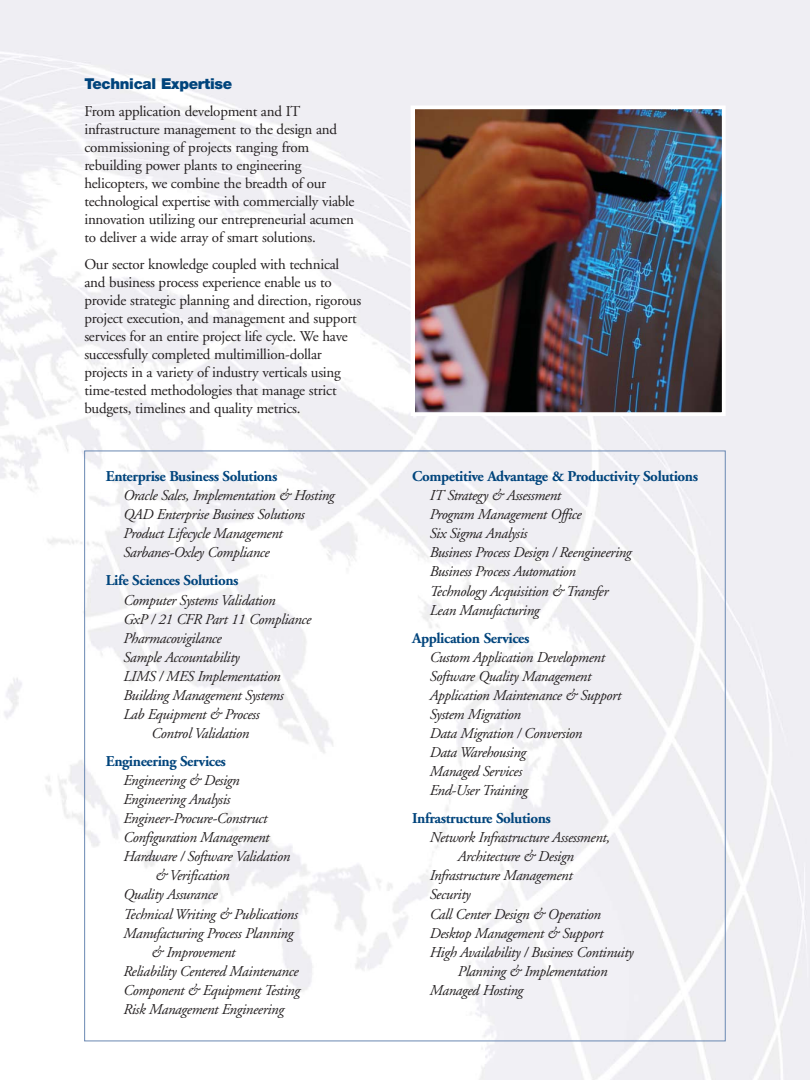
<style>
.page{position:relative;width:810px;height:1080px;background:#fff}
.page>*{position:absolute;margin:0;border:0;box-sizing:border-box;transform-origin:0 0}
.t1{font:italic 15px/19px "Adobe Garamond";letter-spacing:-.025em;color:#231f20}
.t2{font:15px/18px "Adobe Garamond";letter-spacing:-.015em;color:#231f20}
.t3{font:700 15px "Adobe Garamond";letter-spacing:-.025em;color:#00447c}
.t4{font:900 15px "Helvetica Neue";letter-spacing:-.02em;color:#00447c}
</style>
<div class="page">
<img style="left:416px;top:110px;width:305px;height:301px">
<div style="left:411px;top:105px;width:315px;height:311px;border:4px solid #fff"></div>
<p class="t4" style="left:84px;top:79px;width:149px">Technical Expertise</p>
<p class="t2" style="left:84px;top:104px;width:272px">From application development and IT infrastructure management to the design and commissioning of projects ranging from rebuilding power plants to engineering helicopters, we combine the breadth of our technological expertise with commercially viable innovation utilizing our entrepreneurial acumen to deliver a wide array of smart solutions.</p>
<p class="t2" style="left:84px;top:257px;width:278px">Our sector knowledge coupled with technical and business process experience enable us to provide strategic planning and direction, rigorous project execution, and management and support services for an entire project life cycle. We have successfully completed multimillion-dollar projects in a variety of industry verticals using time-tested methodologies that manage strict budgets, timelines and quality metrics.</p>
<p class="t3" style="left:106px;top:470px;width:173px">Enterprise Business Solutions</p>
<p class="t1" style="left:123px;top:487px;width:213px">Oracle Sales, Implementation &amp; Hosting QAD Enterprise Business Solutions Product Lifecycle Management Sarbanes-Oxley Compliance</p>
<p class="t3" style="left:106px;top:575px;width:134px">Life Sciences Solutions</p>
<p class="t1" style="left:123px;top:592px;width:154px">Computer Systems Validation</p>
<p class="t1" style="left:123px;top:611px;width:189px">GxP / 21 CFR Part 11 Compliance</p>
<p class="t1" style="left:123px;top:630px;width:100px">Pharmacovigilance</p>
<p class="t1" style="left:123px;top:649px;width:118px">Sample Accountability</p>
<p class="t1" style="left:123px;top:668px;width:159px">LIMS / MES Implementation</p>
<p class="t1" style="left:123px;top:687px;width:162px">Building Management Systems</p>
<p class="t1" style="left:123px;top:706px;width:138px">Lab Equipment &amp; Process</p>
<p class="t1" style="left:151px;top:725px;width:99px">Control Validation</p>
<p class="t3" style="left:106px;top:755px;width:122px">Engineering Services</p>
<p class="t1" style="left:123px;top:772px;width:118px">Engineering &amp; Design</p>
<p class="t1" style="left:123px;top:791px;width:109px">Engineering Analysis</p>
<p class="t1" style="left:123px;top:810px;width:145px">Engineer-Procure-Construct</p>
<p class="t1" style="left:123px;top:829px;width:148px">Configuration Management</p>
<p class="t1" style="left:123px;top:848px;width:168px">Hardware / Software Validation</p>
<p class="t1" style="left:155px;top:868px;width:76px">&amp; Verification</p>
<p class="t1" style="left:123px;top:887px;width:96px">Quality Assurance</p>
<p class="t1" style="left:123px;top:906px;width:176px">Technical Writing &amp; Publications</p>
<p class="t1" style="left:123px;top:925px;width:171px">Manufacturing Process Planning</p>
<p class="t1" style="left:151px;top:944px;width:85px">&amp; Improvement</p>
<p class="t1" style="left:123px;top:963px;width:177px">Reliability Centered Maintenance</p>
<p class="t1" style="left:123px;top:982px;width:178px">Component &amp; Equipment Testing</p>
<p class="t1" style="left:123px;top:1001px;width:162px">Risk Management Engineering</p>
<p class="t3" style="left:412px;top:470px;width:287px">Competitive Advantage &amp; Productivity Solutions</p>
<p class="t1" style="left:429px;top:487px;width:203px">IT Strategy &amp; Assessment<br>Program Management Office<br>Six Sigma Analysis<br>Business Process Design / Reengineering<br>Business Process Automation<br>Technology Acquisition &amp; Transfer<br>Lean Manufacturing</p>
<p class="t3" style="left:412px;top:632px;width:119px">Application Services</p>
<p class="t1" style="left:429px;top:649px;width:193px">Custom Application Development<br>Software Quality Management<br>Application Maintenance &amp; Support<br>System Migration<br>Data Migration / Conversion<br>Data Warehousing<br>Managed Services<br>End-User Training</p>
<p class="t3" style="left:412px;top:812px;width:140px">Infrastructure Solutions</p>
<p class="t1" style="left:429px;top:829px;width:182px">Network Infrastructure Assessment,</p>
<p class="t1" style="left:457px;top:848px;width:118px">Architecture &amp; Design</p>
<p class="t1" style="left:429px;top:868px;width:144px">Infrastructure Management</p>
<p class="t1" style="left:429px;top:887px;width:42px">Security</p>
<p class="t1" style="left:429px;top:906px;width:173px">Call Center Design &amp; Operation</p>
<p class="t1" style="left:429px;top:925px;width:175px">Desktop Management &amp; Support</p>
<p class="t1" style="left:429px;top:944px;width:206px">High Availability / Business Continuity</p>
<p class="t1" style="left:457px;top:963px;width:151px">Planning &amp; Implementation</p>
<p class="t1" style="left:429px;top:982px;width:95px">Managed Hosting</p>
</div>
